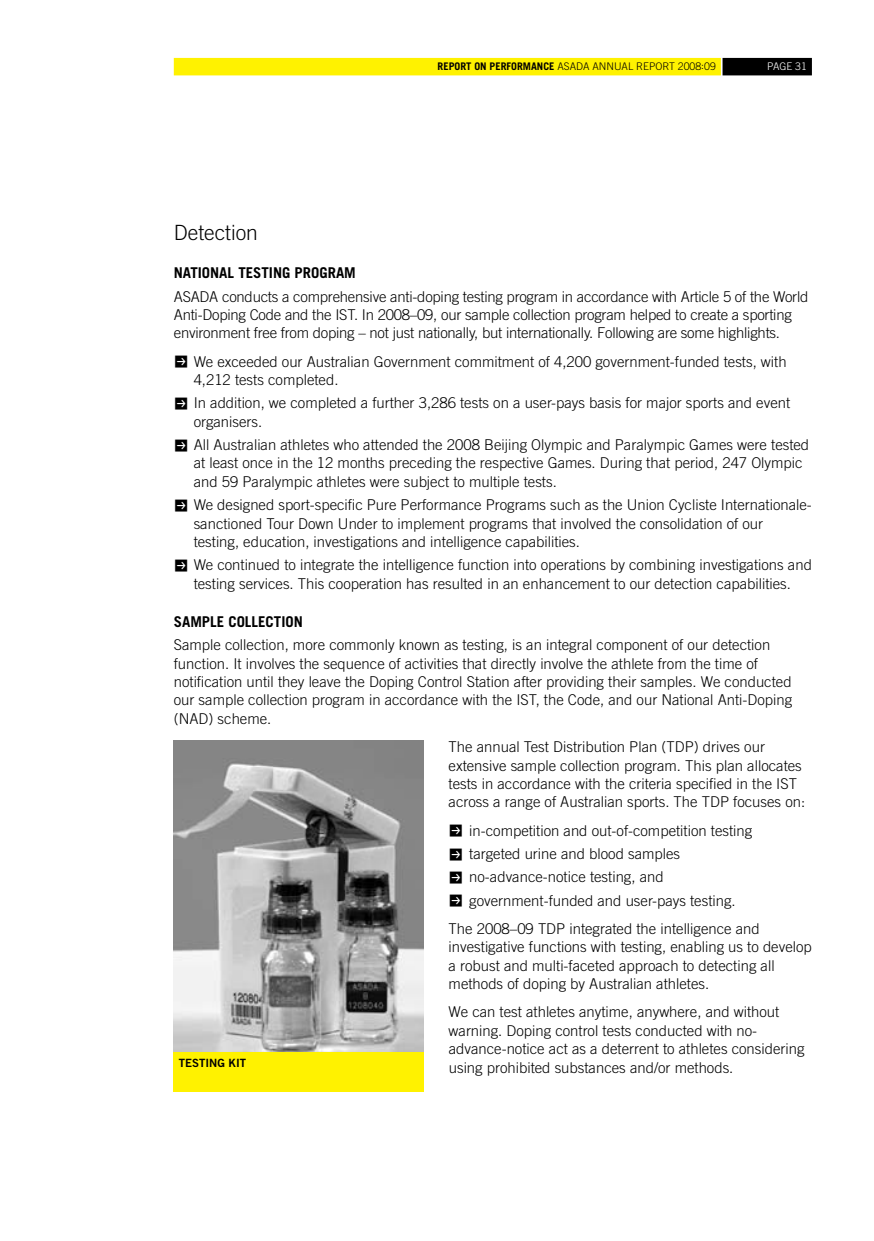
<style>
.page{position:relative;width:874px;height:1241px;background:#fff}
.page>*{position:absolute;margin:0;border:0;box-sizing:border-box;transform-origin:0 0}
.t1{font:300 21px "Trade Gothic";color:#000}
.t2{font:300 14.88px/18.4px "Trade Gothic";color:#000}
.t3{font:700 14.88px "Trade Gothic";color:#000}
.t4{font:11.38px "Trade Gothic Bold Two";color:#000}
.t5{font:300 10.5px "Trade Gothic";color:#000}
.t6{font:300 10.5px "Trade Gothic";color:#fff}
.s1{font-weight:700}
.s2{font-family:"Button Bonus Square Negative";font-weight:400}
</style>
<div class="page">
<div style="left:174px;top:58px;width:546px;height:17px;background:#fff200"></div>
<div style="left:722px;top:58px;width:89px;height:17px;background:#000"></div>
<img style="left:174px;top:740px;width:249px;height:312px">
<div style="left:174px;top:1052px;width:250px;height:39px;background:#fff200"></div>
<p class="t5" style="left:437px;top:60px;width:279px"><span class="s1">REPORT ON PERFORMANCE</span> ASADA Annual Report 2008:09</p>
<p class="t6" style="left:766px;top:60px;width:41px">page 31</p>
<h1 class="t1" style="left:174px;top:220px;width:86px">Detection</h1>
<p class="t3" style="left:174px;top:264px;width:18px">NATIONAL</p>
<p class="t3" style="left:238px;top:264px;width:32px">TESTING</p>
<p class="t3" style="left:294px;top:264px;width:10px">PROGRAM</p>
<p class="t2" style="left:174px;top:287px;width:635px">ASADA conducts a comprehensive anti-doping testing program in accordance with Article 5 of the World<br>Anti-Doping Code and the IST. I n 2008–09, our sample collection program helped to create a sporting environment free from doping – not just nationally, but internationally. Following are some highlights.</p>
<p class="t2" style="left:193px;top:352px;width:594px;text-indent:-20px"><span class="s2">P</span> We exceeded our Australian Government commitment of 4,200 government-funded tests, with<br>4,212 tests completed.</p>
<p class="t2" style="left:193px;top:393px;width:597px;text-indent:-20px"><span class="s2">P</span> I n addition, we completed a further 3,286 tests on a user-pays basis for major sports and event organisers.</p>
<p class="t2" style="left:193px;top:435px;width:616px;text-indent:-20px"><span class="s2">P</span> All Australian athletes who attended the 2008 Beijing Olympic and Paralympic Games were tested at least once in the 12 months preceding the respective Games. During that period, 247 Olympic and 59 Paralympic athletes were subject to multiple tests.</p>
<p class="t2" style="left:193px;top:495px;width:619px;text-indent:-20px"><span class="s2">P</span> We designed sport-specific Pure Performance Programs such as the U nion Cycliste I nternationale&shy;sanctioned Tour Down U nder to implement programs that involved the consolidation of our testing, education, investigations and intelligence capabilities.</p>
<p class="t2" style="left:174px;top:555px;width:639px;text-align:center"><span class="s2">P</span> We continued to integrate the intelligence function into operations by combining investigations and testing services. This cooperation has resulted in an enhancement to our detection capabilities.</p>
<p class="t3" style="left:174px;top:612px;width:10px">SAM</p>
<p class="t3" style="left:202px;top:612px;width:35px">PLE COLLECTION</p>
<p class="t2" style="left:174px;top:635px;width:619px">Sample collection, more commonly known as testing, is an integral component of our detection function. It involves the sequence of activities that directly involve the athlete from the time of notification until they leave the Doping Control Station after providing their samples. We conducted our sample collection program in accordance with the IST, the Code, and our National Anti-Doping (NAD) scheme.</p>
<p class="t2" style="left:448px;top:737px;width:354px">The annual Test Distribution Plan (TDP) drives our extensive sample collection program. This plan allocates tests in accordance with the criteria specified in the IST across a range of Australian sports. The TDP</p>
<p class="t2" style="left:448px;top:787px;width:358px;line-height:28.3px;text-indent:284px">focuses on:<br><span class="s2">P</span> in-competition and out-of-competition testing</p>
<p class="t2" style="left:448px;top:841px;width:288px;line-height:23.3px"><span class="s2">P</span> targeted urine and blood samples<br><span class="s2">P</span> no-advance-notice testing, and<br><span class="s2">P</span> government-funded and user-pays testing.</p>
<p class="t2" style="left:448px;top:919px;width:100px">The 2008–09 TDP</p>
<p class="t2" style="left:448px;top:919px;width:364px;text-indent:121px">integrated the intelligence and investigative functions with testing, enabling us to develop a robust and multi-faceted approach to detecting all methods of doping by Australian athletes.</p>
<p class="t2" style="left:448px;top:1002px;width:357px">We can test athletes anytime, anywhere, and without warning. Doping control tests conducted with no&shy;advance-notice act as a deterrent to athletes considering using prohibited substances and/or methods.</p>
<p class="t4" style="left:179px;top:1055px;width:68px">TESTING KIT</p>
</div>
